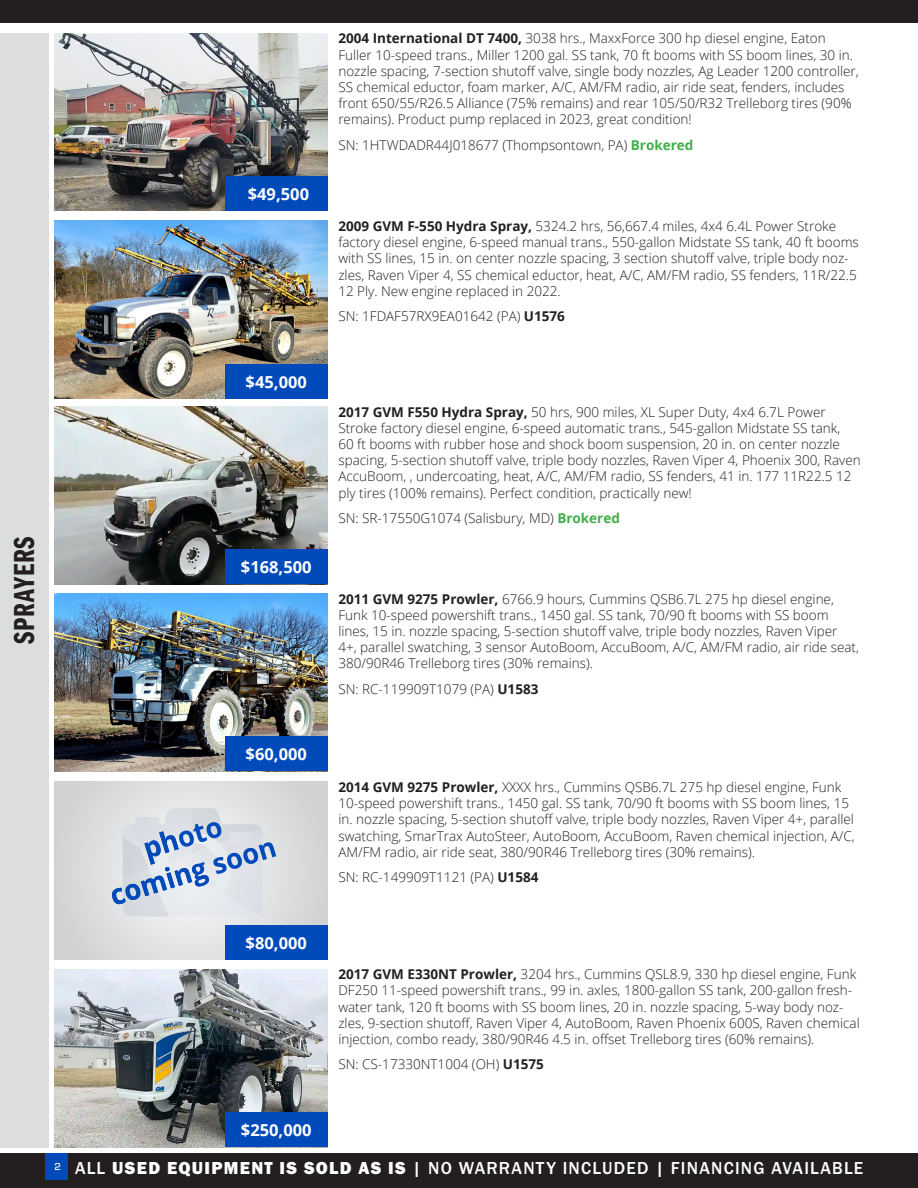
<style>
.page{position:relative;width:918px;height:1188px;background:#fff}
.page>*{position:absolute;margin:0;border:0;box-sizing:border-box;transform-origin:0 0}
.t1{font:30px "Franklin Gothic URW Com Dem";letter-spacing:.02em;color:#231f20}
.t2{font:500 18px "Franklin Gothic URW";letter-spacing:.07em;color:#fff}
.t3{font:18px "Franklin Gothic URW Hea";letter-spacing:.075em;color:#fff}
.t4{font:700 16.5px "Open Sans";color:#fff}
.Text{font:300 13.5px/16.2px "Open Sans";color:#231f20}
.s1{font-weight:700}
.s2{font-weight:700;color:#40ae49}
.s3{font-family:"Eurostile";font-size:10.5px}
.s4{font-family:"Franklin Gothic URW Hea";font-weight:400}
.s5{font-family:"Franklin Gothic URW";font-weight:500}
</style>
<div class="page">
<div style="left:0;top:0;width:918px;height:22px;background:#231f20"></div>
<div style="left:0;top:1154px;width:918px;height:34px;background:#231f20"></div>
<div style="left:45px;top:1154px;width:22px;height:26px;background:#004aba"></div>
<div style="left:54px;top:782px;width:274px;height:178px;background:#dbdcde"></div>
<div style="left:225px;top:925px;width:103px;height:35px;background:#004aba"></div>
<svg style="left:112px;top:808px;width:164px;height:108px"></svg>
<div style="left:0;top:33px;width:49px;height:1114px;background:#dcdddf"></div>
<img style="left:54px;top:593px;width:274px;height:178px">
<div style="left:225px;top:736px;width:103px;height:35px;background:#004aba"></div>
<img style="left:54px;top:221px;width:274px;height:178px">
<div style="left:225px;top:364px;width:103px;height:35px;background:#004aba"></div>
<img style="left:54px;top:33px;width:274px;height:178px">
<div style="left:225px;top:176px;width:103px;height:35px;background:#004aba"></div>
<img style="left:54px;top:406px;width:274px;height:178px">
<div style="left:225px;top:550px;width:103px;height:34px;background:#004aba"></div>
<img style="left:54px;top:969px;width:274px;height:178px">
<div style="left:225px;top:1113px;width:103px;height:34px;background:#004aba"></div>
<p class="t1" style="left:7px;top:644px;width:109px;rotate:-90deg">SPRAYERS</p>
<p class="t4" style="left:248px;top:182px;width:63px">$49,500</p>
<p class="t4" style="left:246px;top:370px;width:63px">$45,000</p>
<p class="t4" style="left:241px;top:556px;width:72px">$168,500</p>
<p class="t4" style="left:246px;top:742px;width:63px">$60,000</p>
<p class="t4" style="left:246px;top:931px;width:63px">$80,000</p>
<p class="Text" style="left:338px;top:30px;width:522px"><span class="s1">2004 International DT 7400,</span> 3038 hrs., MaxxForce 300 hp diesel engine, Eaton Fuller 10-speed trans., Miller 1200 gal. SS tank, 70 ft booms with SS boom lines, 30 in. nozzle spacing, 7-section shutoff valve, single body nozzles, Ag Leader 1200 controller, SS chemical eductor, foam marker, A/C, AM/FM radio, air ride seat, fenders, includes front 650/55/R26.5 Alliance (75% remains) and rear 105/50/R32 Trelleborg tires (90% remains). Product pump replaced in 2023, great condition!</p>
<p class="Text" style="left:338px;top:136px;width:357px">SN: 1HTWDADR44J018677 (Thompsontown, PA) <span class="s2">Brokered</span></p>
<p class="Text" style="left:338px;top:218px;width:522px"><span class="s1">2009 GVM F-550 Hydra Spray,</span> 5324.2 hrs, 56,667.4 miles, 4x4 6.4L Power Stroke factory diesel engine, 6-speed manual trans., 550-gallon Midstate SS tank, 40 ft booms with SS lines, 15 in. on center nozzle spacing, 3 section shutoff valve, triple body noz&shy;zles, Raven Viper 4, SS chemical eductor, heat, A/C, AM/FM radio, SS fenders, 11R/22.5<br>12 Ply. New engine replaced in 2022.</p>
<p class="Text" style="left:338px;top:308px;width:228px">SN: 1FDAF57RX9EA01642 (PA) <span class="s1">U1576</span></p>
<p class="Text" style="left:338px;top:403px;width:524px"><span class="s1">2017 GVM F550 Hydra Spray,</span> 50 hrs, 900 miles, XL Super Duty, 4x4 6.7L Power Stroke factory diesel engine, 6-speed automatic trans., 545-gallon Midstate SS tank,<br>60 ft booms with rubber hose and shock boom suspension, 20 in. on center nozzle spacing, 5-section shutoff valve, triple body nozzles, Raven Viper 4, Phoenix 300, Raven AccuBoom, , undercoating, heat, A/C, AM/FM radio, SS fenders, 41 in. 177 11R22.5 12 ply tires (100% remains). Perfect condition, practically new!</p>
<p class="Text" style="left:338px;top:509px;width:283px">SN: SR-17550G1074 (Salisbury, MD) <span class="s2">Brokered</span></p>
<p class="Text" style="left:338px;top:590px;width:522px"><span class="s1">2011 GVM 9275 Prowler,</span> 6766.9 hours, Cummins QSB6.7L 275 hp diesel engine, Funk 10-speed powershift trans., 1450 gal. SS tank, 70/90 ft booms with SS boom lines, 15 in. nozzle spacing, 5-section shutoff valve, triple body nozzles, Raven Viper 4+, parallel swatching, 3 sensor AutoBoom, AccuBoom, A/C, AM/FM radio, air ride seat, 380/90R46 Trelleborg tires (30% remains).</p>
<p class="Text" style="left:338px;top:680px;width:202px">SN: RC-119909T1079 (PA) <span class="s1">U1583</span></p>
<p class="Text" style="left:338px;top:779px;width:518px"><span class="s1">2014 GVM 9275 Prowler,</span> XXXX hrs., Cummins QSB6.7L 275 hp diesel engine, Funk 10-speed powershift trans., 1450 gal. SS tank, 70/90 ft booms with SS boom lines, 15 in. nozzle spacing, 5-section shutoff valve, triple body nozzles, Raven Viper 4+, parallel swatching, SmarTrax AutoSteer, AutoBoom, AccuBoom, Raven chemical injection, A/C, AM/FM radio, air ride seat, 380/90R46 Trelleborg tires (30% remains).</p>
<p class="Text" style="left:338px;top:869px;width:202px">SN: RC-149909T1121 (PA) <span class="s1">U1584</span></p>
<p class="Text" style="left:338px;top:966px;width:523px"><span class="s1">2017 GVM E330NT Prowler,</span> 3204 hrs., Cummins QSL8.9, 330 hp diesel engine, Funk DF250 11-speed powershift trans., 99 in. axles, 1800-gallon SS tank, 200-gallon fresh&shy;water tank, 120 ft booms with SS boom lines, 20 in. nozzle spacing, 5-way body noz&shy;zles, 9-section shutoff, Raven Viper 4, AutoBoom, Raven Phoenix 600S, Raven chemical injection, combo ready, 380/90R46 4.5 in. offset Trelleborg tires (60% remains).</p>
<p class="Text" style="left:338px;top:1056px;width:207px">SN: CS-17330NT1004 (OH) <span class="s1">U1575</span></p>
<p class="t4" style="left:241px;top:1119px;width:72px">$250,000</p>
<h2 class="t2" style="left:54px;top:1153px;width:810px"><span class="s3">2</span> ALL <span class="s4">USED EQUIPMENT IS SOLD AS IS</span> | NO WARRANTY INCLUDED | FINANCING AVAILABLE</h2>
<h2 class="t3" style="left:75px;top:1152px;width:332px"><span class="s5">ALL</span> USED EQUIPMENT IS SOLD AS IS</h2>
<h2 class="t2" style="left:413px;top:1157px;width:452px">| NO WARRANTY INCLUDED | FINANCING AVAILABLE</h2>
</div>
